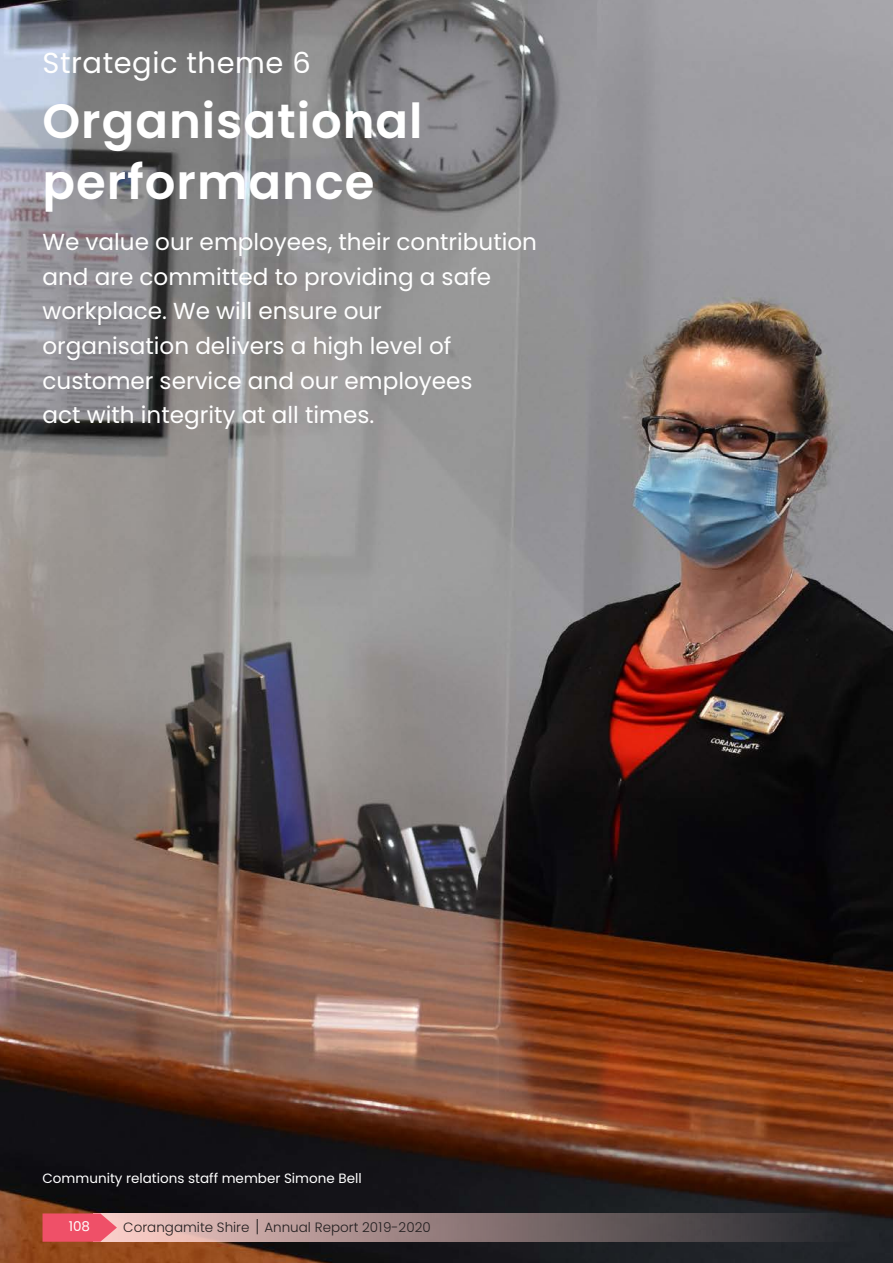
<style>
.page{position:relative;width:893px;height:1263px;background:#fff}
.page>*{position:absolute;margin:0;border:0;box-sizing:border-box;transform-origin:0 0}
.t1{font:600 48.15px/61.7px "Poppins";letter-spacing:.02em;color:#fff}
.t2{font:28.95px "Poppins";letter-spacing:.02em;color:#fff}
.t3{font:23.1px/34.7px "Poppins";color:#fff}
.t4{font:13.5px "Poppins";color:#fff}
.t5{font:300 13.5px "Poppins";color:#231f20}
</style>
<div class="page">
<img style="left:0;top:0;width:893px;height:1263px">
<div style="left:94px;top:1213px;width:757px;height:29px;background:linear-gradient(to right,#f8cbc7,#212428)"></div>
<svg style="left:43px;top:1213px;width:74px;height:29px;background:#ee5e72"></svg>
<svg style="left:257px;top:1219px;width:1px;height:15px"></svg>
<p class="t2" style="left:43px;top:46px;width:270px">Strategic theme 6</p>
<p class="t1" style="left:43px;top:90px;width:382px">Organisational performance</p>
<p class="t3" style="left:43px;top:224px;width:496px">We value our employees, their contribution and are committed to providing a safe workplace. We will ensure our<br>organisation delivers a high level of customer service and our employees<br>act with integrity at all times.</p>
<p class="t4" style="left:43px;top:1171px;width:321px">Community relations staff member Simone Bell</p>
<p class="t4" style="left:69px;top:1218px;width:23px">108</p>
<p class="t5" style="left:123px;top:1219px;width:309px">Corangamite Shire Annual Report 2019-2020</p>
</div>
